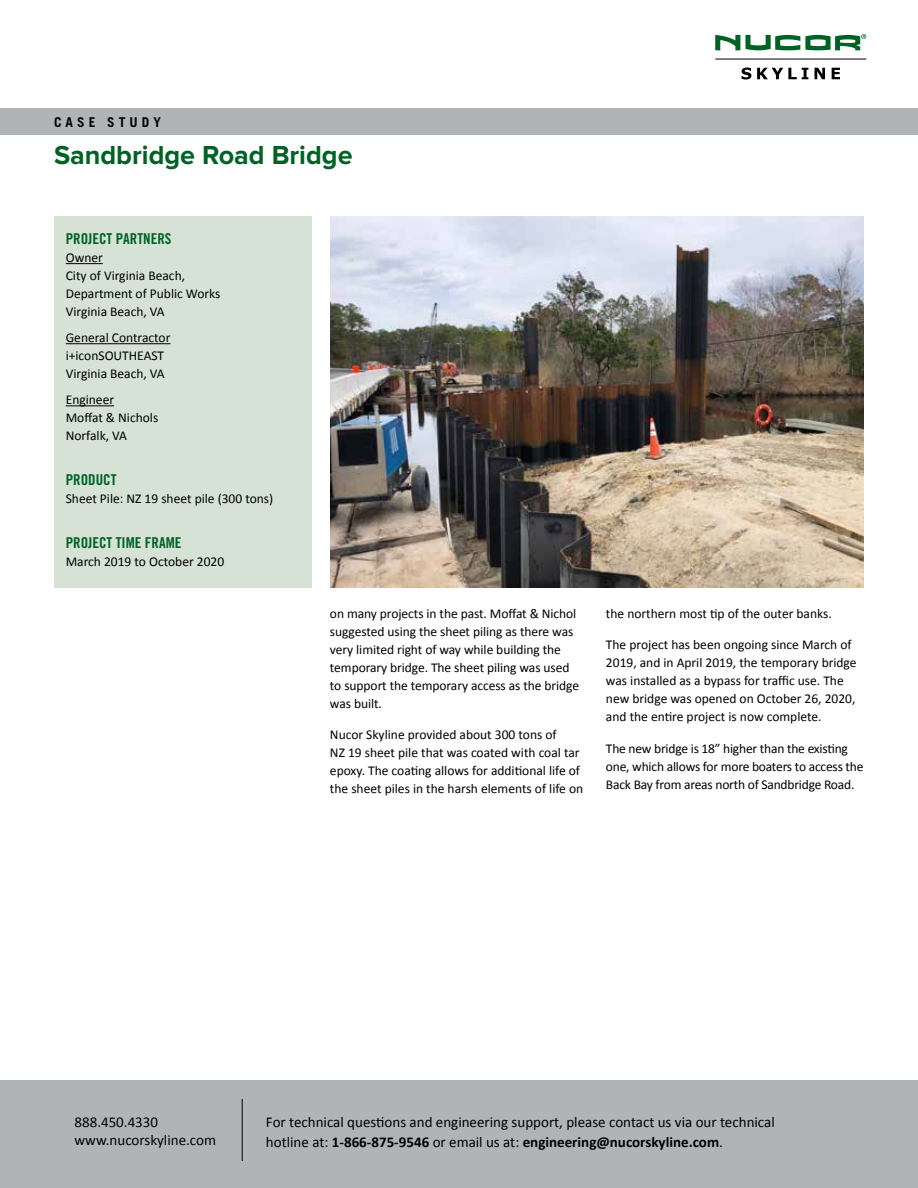
<style>
.page{position:relative;width:918px;height:1188px;background:#fff}
.page>*{position:absolute;margin:0;border:0;box-sizing:border-box;transform-origin:0 0}
.t1{font:700 27px "Proxima Nova";color:#006225}
.t2{font:15px/18px "Calibri";color:#000}
.t3{font:15px "Trade Gothic LT Std Bd Cn 20";color:#006225}
.t4{font:13.5px/18px "Calibri";color:#000}
.t5{font:700 13.5px "Trade Gothic LT Std";letter-spacing:.3em;color:#000}
.s1{font-weight:700}
</style>
<div class="page">
<div style="left:0;top:1080px;width:918px;height:108px;background:#b1b4b6"></div>
<hr style="left:242px;top:1099px;width:1px;height:62px;background:#000">
<svg style="left:742px;top:68px;width:9px;height:11px"></svg>
<svg style="left:757px;top:68px;width:51px;height:11px"></svg>
<svg style="left:815px;top:68px;width:10px;height:11px"></svg>
<svg style="left:832px;top:68px;width:8px;height:11px"></svg>
<svg style="left:715px;top:34px;width:151px;height:16px"></svg>
<hr style="left:715px;top:59px;width:151px;height:1px;background:#000">
<div style="left:0;top:108px;width:918px;height:27px;background:#b1b4b6"></div>
<div style="left:54px;top:216px;width:258px;height:372px;background:#d6e2d5"></div>
<hr style="left:66px;top:263px;width:37px;height:1px;background:#000">
<hr style="left:66px;top:343px;width:104px;height:1px;background:#000">
<hr style="left:66px;top:405px;width:48px;height:1px;background:#000">
<img style="left:330px;top:216px;width:534px;height:372px">
<p class="t5" style="left:54px;top:113px;width:108px">CASE STUDY</p>
<h1 class="t1" style="left:54px;top:143px;width:300px">Sandbridge Road Bridge</h1>
<p class="t3" style="left:66px;top:230px;width:107px">PROJECT PARTNERS</p>
<p class="t4" style="left:66px;top:249px;width:156px">Owner<br>City of Virginia Beach,<br>Department of Public Works<br>Virginia Beach, VA</p>
<p class="t4" style="left:66px;top:329px;width:106px">General Contractor i+iconSOUTHEAST<br>Virginia Beach, VA</p>
<p class="t4" style="left:66px;top:391px;width:94px">Engineer<br>Moffat &amp; Nichols<br>Norfalk, VA</p>
<p class="t3" style="left:66px;top:471px;width:52px">PRODUCT</p>
<p class="t4" style="left:66px;top:490px;width:209px">Sheet Pile: NZ 19 sheet pile (300 tons)</p>
<p class="t3" style="left:66px;top:534px;width:117px">PROJECT TIME FRAME</p>
<p class="t4" style="left:66px;top:553px;width:160px">March 2019 to October 2020</p>
<p class="t4" style="left:330px;top:604px;width:251px">on many projects in the past. Moffat &amp; Nichol suggested using the sheet piling as there was very limited right of way while building the temporary bridge. The sheet piling was used to support the temporary access as the bridge was built.</p>
<p class="t4" style="left:330px;top:726px;width:255px">Nucor Skyline provided about 300 tons of<br>NZ 19 sheet pile that was coated with coal tar epoxy. The coating allows for additional life of the sheet piles in the harsh elements of life on</p>
<p class="t4" style="left:606px;top:604px;width:227px">the northern most tip of the outer banks.</p>
<p class="t4" style="left:606px;top:636px;width:252px">The project has been ongoing since March of 2019, and in April 2019, the temporary bridge was installed as a bypass for traffic use. The new bridge was opened on October 26, 2020, and the entire project is now complete.</p>
<p class="t4" style="left:606px;top:739px;width:259px">The new bridge is 18” higher than the existing one, which allows for more boaters to access the<br>Back Bay from areas north of Sandbridge Road.</p>
<p class="t2" style="left:75px;top:1113px;width:143px">888.450.4330 www.nucorskyline.com</p>
<p class="t2" style="left:266px;top:1113px;width:510px;line-height:19.5px">For technical questions and engineering support, please contact us via our technical hotline at: <span class="s1">1-866-875-9546</span> or email us at: <span class="s1">engineering@nucorskyline.com</span>.</p>
</div>
